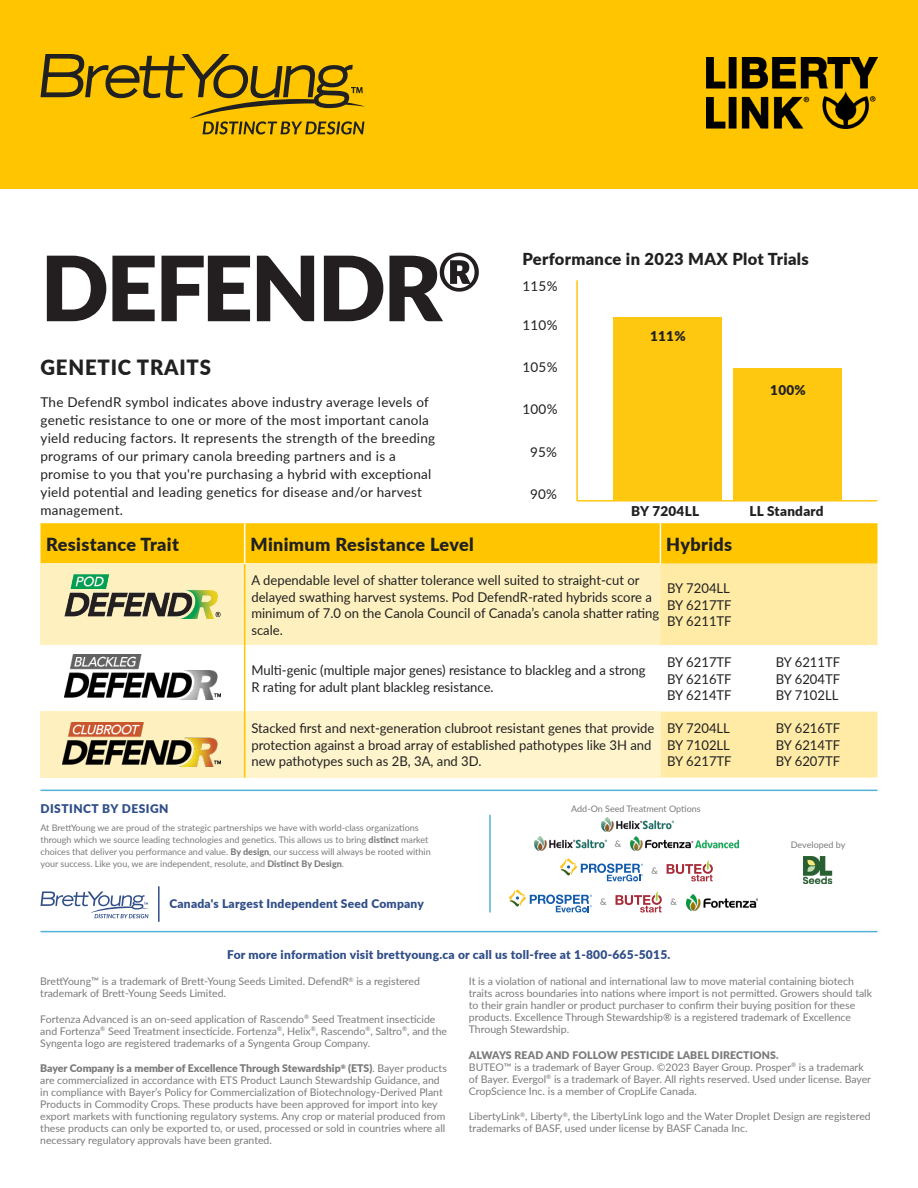
<style>
.page{position:relative;width:918px;height:1188px;background:#fff}
.page>*{position:absolute;margin:0;border:0;box-sizing:border-box;transform-origin:0 0}
.H1_Prouduct_Name{font:900 90px "Lato";letter-spacing:-.03em;color:#231f20}
.t1{font:900 21px "Lato";letter-spacing:.04em;color:#212121}
.Table_Headers{font:900 18px "Lato";letter-spacing:.02em;color:#212121}
.Body_Copy{font:900 16.5px "Lato";letter-spacing:.02em;color:#212121}
.Table_Content{font:13.5px/16.5px "Lato";color:#212121}
.Body_Copy-2{font:13.5px/18px "Lato";letter-spacing:.02em;color:#212121}
.Body_Copy-3{font:900 13.5px "Lato";letter-spacing:.02em;color:#212121}
.Small_Copy_Heading{font:900 12px "Lato";letter-spacing:.02em;color:#304e88}
.Small_Copy_Heading-2{font:900 12px "Lato";letter-spacing:.04em;color:#304e88}
.Copyrights{font:10.5px/12px "Lato";color:#7a7a7a}
.t2{font:9px/12px "Lato";color:#7a7a7a}
.s1{font-weight:800}
.s2{font-weight:900}
</style>
<div class="page">
<div style="left:0;top:0;width:918px;height:189px;background:#ffc600"></div>
<svg style="left:40px;top:54px;width:325px;height:80px"></svg>
<hr style="left:577px;top:500px;width:300px;height:2px;background:#fec710">
<hr style="left:576px;top:280px;width:2px;height:221px;background:#fec710">
<div style="left:733px;top:369px;width:108px;height:132px;background:#fec710"></div>
<div style="left:613px;top:317px;width:108px;height:184px;background:#fec710"></div>
<hr style="left:40px;top:790px;width:838px;height:1px;background:#52b3d9">
<hr style="left:40px;top:931px;width:838px;height:1px;background:#52b3d9">
<svg style="left:40px;top:891px;width:109px;height:27px"></svg>
<img style="left:803px;top:857px;width:29px;height:27px">
<hr style="left:489px;top:815px;width:2px;height:97px;background:#52b3d9">
<img style="left:706px;top:58px;width:171px;height:70px">
<hr style="left:158px;top:886px;width:2px;height:36px;background:#304e88">
<img style="left:602px;top:817px;width:72px;height:14px">
<svg style="left:560px;top:858px;width:83px;height:23px"></svg>
<svg style="left:667px;top:860px;width:46px;height:21px"></svg>
<img style="left:630px;top:836px;width:108px;height:14px">
<img style="left:535px;top:836px;width:72px;height:14px">
<svg style="left:509px;top:889px;width:83px;height:23px"></svg>
<svg style="left:616px;top:891px;width:46px;height:22px"></svg>
<img style="left:687px;top:894px;width:71px;height:16px">
<div style="left:40px;top:523px;width:838px;height:41px;background:#ffc600"></div>
<div style="left:40px;top:564px;width:205px;height:81px;background:#fff1bf"></div>
<div style="left:245px;top:564px;width:415px;height:81px;background:#fff1bf"></div>
<div style="left:660px;top:564px;width:218px;height:214px;background:#ffeba6"></div>
<svg style="left:245px;top:645px;width:633px;height:66px"></svg>
<div style="left:40px;top:711px;width:205px;height:67px;background:#fff1bf"></div>
<div style="left:245px;top:711px;width:415px;height:67px;background:#fff4cc"></div>
<hr style="left:244px;top:564px;width:1px;height:81px;background:#ffc600">
<hr style="left:244px;top:645px;width:1px;height:66px;background:#ffc600">
<hr style="left:244px;top:711px;width:1px;height:67px;background:#ffc600">
<hr style="left:244px;top:523px;width:1px;height:41px;background:#fff">
<hr style="left:660px;top:523px;width:1px;height:41px;background:#fff">
<img style="left:64px;top:574px;width:156px;height:44px">
<img style="left:64px;top:655px;width:157px;height:45px">
<img style="left:62px;top:722px;width:159px;height:45px">
<p class="H1_Prouduct_Name" style="left:40px;top:221px;width:442px">DEFENDR<sup>®</sup></p>
<h3 class="t1" style="left:40px;top:352px;width:172px">GENETIC TRAITS</h3>
<p class="Body_Copy-2" style="left:40px;top:392px;width:396px">The DefendR symbol indicates above industry average levels of genetic resistance to one or more of the most important canola yield reducing factors. It represents the strength of the breeding programs of our primary canola breeding partners and is a promise to you that you're purchasing a hybrid with exceptional yield potential and leading genetics for disease and/or harvest management.</p>
<p class="Body_Copy" style="left:522px;top:247px;width:288px">Performance in 2023 MAX Plot Trials</p>
<p class="Body_Copy-2" style="left:522px;top:277px;width:37px">115%</p>
<p class="Body_Copy-2" style="left:522px;top:316px;width:37px">110%</p>
<p class="Body_Copy-2" style="left:522px;top:357px;width:37px">105%</p>
<p class="Body_Copy-2" style="left:522px;top:400px;width:37px">100%</p>
<p class="Body_Copy-2" style="left:530px;top:443px;width:29px">95%</p>
<p class="Body_Copy-2" style="left:530px;top:485px;width:29px">90%</p>
<p class="Body_Copy-3" style="left:650px;top:326px;width:37px">111%</p>
<p class="Body_Copy-3" style="left:770px;top:380px;width:37px">100%</p>
<p class="Body_Copy-3" style="left:631px;top:501px;width:69px">BY 7204LL</p>
<p class="Body_Copy-3" style="left:750px;top:501px;width:76px">LL Standard</p>
<p class="Table_Headers" style="left:46px;top:531px;width:134px">Resistance Trait</p>
<p class="Table_Headers" style="left:250px;top:531px;width:225px">Minimum Resistance Level</p>
<p class="Table_Headers" style="left:666px;top:531px;width:67px">Hybrids</p>
<p class="Table_Content" style="left:251px;top:571px;width:409px">A dependable level of shatter tolerance well suited to straight-cut or delayed swathing harvest systems. Pod DefendR-rated hybrids score a minimum of 7.0 on the Canola Council of Canada’s canola shatter rating scale.</p>
<p class="Table_Content" style="left:667px;top:580px;width:64px">BY 7204LL</p>
<p class="Table_Content" style="left:667px;top:596px;width:66px">BY 6217TF</p>
<p class="Table_Content" style="left:667px;top:613px;width:66px">BY 6211TF</p>
<p class="Table_Content" style="left:251px;top:662px;width:396px">Multi-genic (multiple major genes) resistance to blackleg and a strong</p>
<p class="Table_Content" style="left:251px;top:678px;width:244px">R rating for adult plant blackleg resistance.</p>
<p class="Table_Content" style="left:667px;top:654px;width:66px">BY 6217TF</p>
<p class="Table_Content" style="left:667px;top:670px;width:66px">BY 6216TF</p>
<p class="Table_Content" style="left:667px;top:687px;width:66px">BY 6214TF</p>
<p class="Table_Content" style="left:251px;top:720px;width:405px">Stacked first and next-generation clubroot resistant genes that provide protection against a broad array of established pathotypes like 3H and new pathotypes such as 2B, 3A, and 3D.</p>
<p class="Table_Content" style="left:667px;top:720px;width:64px">BY 7204LL</p>
<p class="Table_Content" style="left:667px;top:736px;width:64px">BY 7102LL</p>
<p class="Table_Content" style="left:667px;top:753px;width:66px">BY 6217TF</p>
<p class="Small_Copy_Heading-2" style="left:40px;top:799px;width:130px">DISTINCT BY DESIGN</p>
<p class="t2" style="left:40px;top:822px;width:392px">At BrettYoung we are proud of the strategic partnerships we have with world-class organizations through which we source leading technologies and genetics. This allows us to bring <span class="s1">distinct</span> market choices that deliver you performance and value. <span class="s1">By design</span>, our success will always be rooted within your success. Like you, we are independent, resolute, and <span class="s1">Distinct By Design</span>.</p>
<p class="Small_Copy_Heading" style="left:169px;top:895px;width:256px">Canada's Largest Independent Seed Company</p>
<p class="t2" style="left:571px;top:802px;width:131px">Add-On Seed Treatment Options</p>
<p class="t2" style="left:615px;top:837px;width:8px">&amp;</p>
<p class="t2" style="left:651px;top:864px;width:8px">&amp;</p>
<p class="t2" style="left:600px;top:895px;width:8px">&amp;</p>
<p class="t2" style="left:671px;top:895px;width:8px">&amp;</p>
<p class="Small_Copy_Heading" style="left:227px;top:946px;width:445px">For more information visit brettyoung.ca or call us toll-free at 1-800-665-5015.</p>
<p class="Table_Content" style="left:776px;top:654px;width:66px">BY 6211TF</p>
<p class="Table_Content" style="left:776px;top:670px;width:66px">BY 6204TF</p>
<p class="Table_Content" style="left:776px;top:687px;width:64px">BY 7102LL</p>
<p class="Table_Content" style="left:776px;top:720px;width:66px">BY 6216TF</p>
<p class="Table_Content" style="left:776px;top:736px;width:66px">BY 6214TF</p>
<p class="Table_Content" style="left:776px;top:753px;width:66px">BY 6207TF</p>
<p class="t2" style="left:791px;top:838px;width:56px">Developed by</p>
<p class="Copyrights" style="left:40px;top:975px;width:381px">BrettYoung™ is a trademark of Brett-Young Seeds Limited. DefendR<sup>®</sup> is a registered trademark of Brett-Young Seeds Limited.</p>
<p class="Copyrights" style="left:40px;top:1013px;width:408px">Fortenza Advanced is an on-seed application of Rascendo<sup>®</sup> Seed Treatment insecticide and Fortenza<sup>®</sup> Seed Treatment insecticide. Fortenza<sup>®</sup>, Helix<sup>®</sup>, Rascendo<sup>®</sup>, Saltro<sup>®</sup>, and the<br>Syngenta logo are registered trademarks of a Syngenta Group Company.</p>
<p class="Copyrights" style="left:40px;top:1062px;width:408px"><span class="s2">Bayer Company is a member of Excellence Through Stewardship</span><sup>®</sup> <span class="s2">(ETS)</span>. Bayer products are commercialized in accordance with ETS Product Launch Stewardship Guidance, and in compliance with Bayer’s Policy for Commercialization of Biotechnology-Derived Plant Products in Commodity Crops. These products have been approved for import into key export markets with functioning regulatory systems. Any crop or material produced from these products can only be exported to, or used, processed or sold in countries where all necessary regulatory approvals have been granted.</p>
<p class="Copyrights" style="left:469px;top:975px;width:405px">It is a violation of national and international law to move material containing biotech traits across boundaries into nations where import is not permitted. Growers should talk to their grain handler or product purchaser to confirm their buying position for these products. Excellence Through Stewardship® is a registered trademark of Excellence Through Stewardship.</p>
<p class="Copyrights" style="left:469px;top:1049px;width:404px"><span class="s2">ALWAYS READ AND FOLLOW PESTICIDE LABEL DIRECTIONS.<br></span>BUTEO™ is a trademark of Bayer Group. ©2023 Bayer Group. Prosper<sup>®</sup> is a trademark of Bayer. Evergol<sup>®</sup> is a trademark of Bayer. All rights reserved. Used under license. Bayer CropScience Inc. is a member of CropLife Canada.</p>
<p class="Copyrights" style="left:469px;top:1110px;width:403px">LibertyLink<sup>®</sup>, Liberty<sup>®</sup>, the LibertyLink logo and the Water Droplet Design are registered trademarks of BASF, used under license by BASF Canada Inc.</p>
</div>
